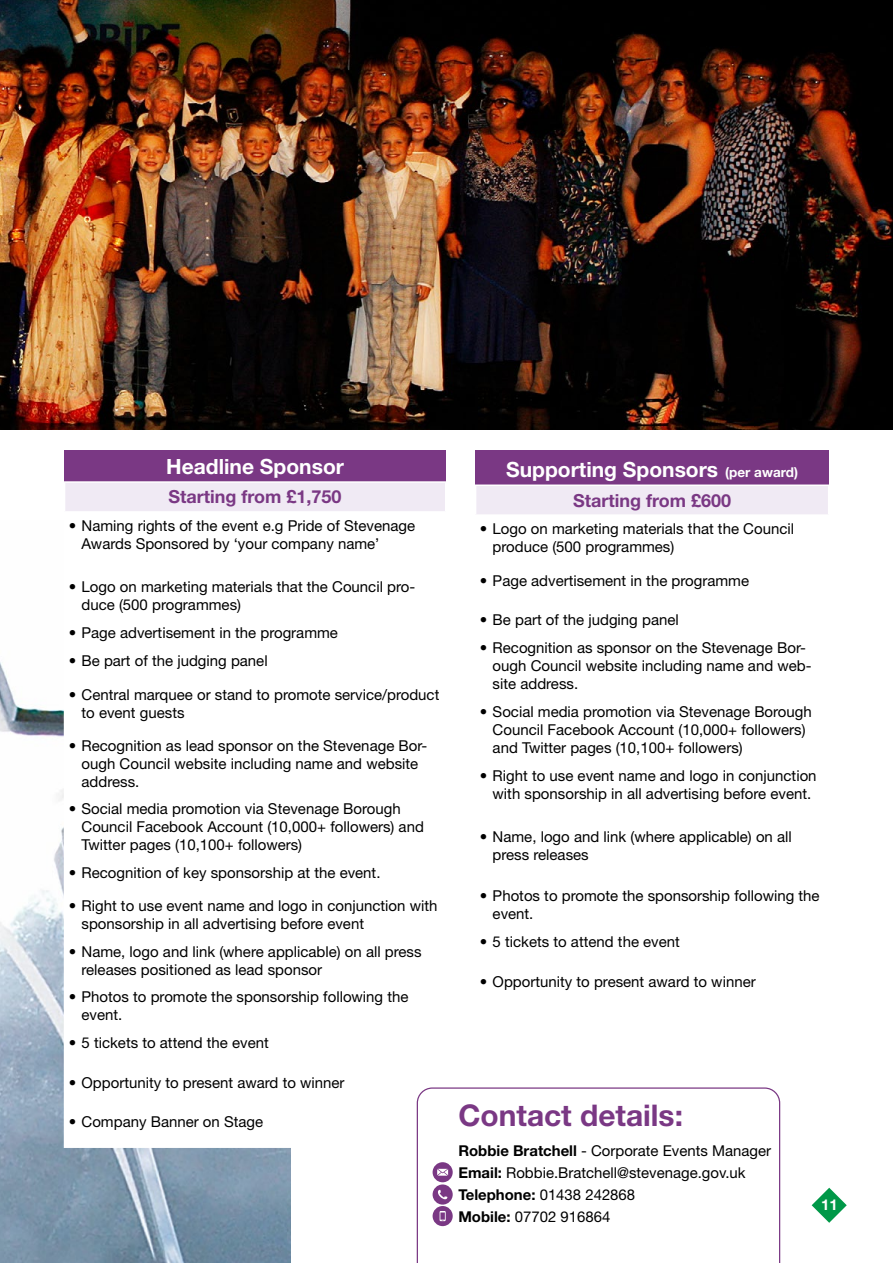
<style>
.page{position:relative;width:893px;height:1263px;background:#fff}
.page>*{position:absolute;margin:0;border:0;box-sizing:border-box;transform-origin:0 0}
.t1{font:700 29.85px "Helvetica Neue LT Std";color:#7a3884}
.t2{font:700 21px "Helvetica Neue LT Std";color:#fff}
.t3{font:700 18px "Helvetica Neue LT Std";color:#7a3884}
.t4{font:15px/18px "Helvetica Neue LT Std";color:#000}
.t5{font:700 15px "Helvetica Neue LT Std";color:#fff}
.s1{font-size:13.5px}
.s2{font-weight:700}
</style>
<div class="page">
<svg style="left:812px;top:1188px;width:35px;height:35px"></svg>
<img style="left:0;top:662px;width:291px;height:601px">
<hr style="left:64px;top:1067px;width:382px;height:2px;background:#fff">
<hr style="left:64px;top:1029px;width:1px;height:38px;background:#fff">
<hr style="left:64px;top:1028px;width:382px;height:1px;background:#fff">
<hr style="left:64px;top:984px;width:1px;height:44px;background:#fff">
<hr style="left:64px;top:982px;width:382px;height:2px;background:#fff">
<hr style="left:64px;top:938px;width:1px;height:44px;background:#fff">
<hr style="left:64px;top:937px;width:382px;height:1px;background:#fff">
<hr style="left:64px;top:892px;width:1px;height:45px;background:#fff">
<hr style="left:64px;top:891px;width:382px;height:1px;background:#fff">
<hr style="left:64px;top:859px;width:1px;height:32px;background:#fff">
<hr style="left:64px;top:858px;width:382px;height:1px;background:#fff">
<hr style="left:64px;top:796px;width:1px;height:62px;background:#fff">
<hr style="left:64px;top:794px;width:382px;height:2px;background:#fff">
<hr style="left:64px;top:732px;width:1px;height:62px;background:#fff">
<hr style="left:64px;top:731px;width:382px;height:1px;background:#fff">
<hr style="left:64px;top:682px;width:1px;height:49px;background:#fff">
<hr style="left:64px;top:680px;width:382px;height:2px;background:#fff">
<hr style="left:64px;top:647px;width:1px;height:33px;background:#fff">
<div style="left:65px;top:646px;width:381px;height:35px;background:#fff"></div>
<div style="left:65px;top:681px;width:381px;height:50px;background:#fff"></div>
<div style="left:65px;top:731px;width:381px;height:64px;background:#fff"></div>
<div style="left:65px;top:795px;width:381px;height:64px;background:#fff"></div>
<div style="left:65px;top:859px;width:381px;height:33px;background:#fff"></div>
<div style="left:65px;top:892px;width:381px;height:45px;background:#fff"></div>
<div style="left:65px;top:937px;width:381px;height:46px;background:#fff"></div>
<div style="left:65px;top:983px;width:381px;height:46px;background:#fff"></div>
<div style="left:65px;top:1029px;width:381px;height:39px;background:#fff"></div>
<div style="left:65px;top:1068px;width:381px;height:40px;background:#fff"></div>
<div style="left:65px;top:1108px;width:381px;height:39px;background:#fff"></div>
<img style="left:0;top:0;width:893px;height:429px">
<div style="left:65px;top:450px;width:381px;height:32px;background:#7a3884"></div>
<div style="left:65px;top:482px;width:381px;height:30px;background:#f0eaf4"></div>
<hr style="left:64px;top:481px;width:382px;height:2px;background:#fff">
<svg style="left:445px;top:483px;width:1px;height:28px"></svg>
<hr style="left:64px;top:511px;width:382px;height:2px;background:#fff">
<div style="left:476px;top:450px;width:353px;height:35px;background:#7a3884"></div>
<div style="left:476px;top:485px;width:353px;height:30px;background:#f0eaf4"></div>
<hr style="left:475px;top:484px;width:354px;height:2px;background:#fff">
<svg style="left:828px;top:486px;width:1px;height:28px"></svg>
<hr style="left:475px;top:514px;width:354px;height:2px;background:#fff">
<hr style="left:64px;top:1069px;width:1px;height:38px;background:#fff">
<hr style="left:64px;top:1107px;width:382px;height:1px;background:#fff">
<hr style="left:64px;top:1108px;width:1px;height:38px;background:#fff">
<hr style="left:64px;top:1146px;width:382px;height:2px;background:#fff">
<svg style="left:417px;top:1087px;width:363px;height:176px"></svg>
<div style="left:433px;top:1184px;width:20px;height:20px;background:#7a3884;border-radius:50%"></div>
<div style="left:433px;top:1206px;width:20px;height:20px;background:#7a3884;border-radius:50%"></div>
<svg style="left:438px;top:1190px;width:9px;height:9px"></svg>
<div style="left:433px;top:1162px;width:20px;height:20px;background:#7a3884;border-radius:50%"></div>
<svg style="left:437px;top:1169px;width:11px;height:7px"></svg>
<svg style="left:440px;top:1211px;width:6px;height:10px"></svg>
<h2 class="t2" style="left:166px;top:453px;width:179px">Headline Sponsor</h2>
<p class="t3" style="left:169px;top:486px;width:175px">Starting from £1,750</p>
<p class="t4" style="left:82px;top:517px;width:335px;text-indent:-13px">• Naming rights of the event e.g Pride of Stevenage<br>Awards Sponsored by ‘your company name’</p>
<p class="t4" style="left:82px;top:578px;width:335px;text-indent:-13px">• Logo on marketing materials that the Council pro&shy;duce (500 programmes)</p>
<p class="t4" style="left:69px;top:623px;width:271px">• Page advertisement in the programme</p>
<p class="t4" style="left:69px;top:651px;width:200px">• Be part of the judging panel</p>
<p class="t4" style="left:82px;top:686px;width:359px;text-indent:-13px">• Central marquee or stand to promote service/product to event guests</p>
<p class="t4" style="left:82px;top:736px;width:347px;text-indent:-13px">• Recognition as lead sponsor on the Stevenage Bor&shy;ough Council website including name and website address.</p>
<p class="t4" style="left:82px;top:800px;width:344px;text-indent:-13px">• Social media promotion via Stevenage Borough<br>Council Facebook Account (10,000+ followers) and<br>Twitter pages (10,100+ followers)</p>
<p class="t4" style="left:69px;top:863px;width:313px">• Recognition of key sponsorship at the event.</p>
<p class="t4" style="left:82px;top:896px;width:357px;text-indent:-13px">• Right to use event name and logo in conjunction with sponsorship in all advertising before event</p>
<p class="t4" style="left:82px;top:942px;width:342px;text-indent:-13px">• Name, logo and link (where applicable) on all press releases positioned as lead sponsor</p>
<p class="t4" style="left:82px;top:988px;width:328px;text-indent:-13px">• Photos to promote the sponsorship following the event.</p>
<p class="t4" style="left:69px;top:1033px;width:202px">• 5 tickets to attend the event</p>
<p class="t4" style="left:69px;top:1073px;width:277px">• Opportunity to present award to winner</p>
<p class="t4" style="left:69px;top:1112px;width:196px">• Company Banner on Stage</p>
<h2 class="t2" style="left:506px;top:456px;width:293px">Supporting Sponsors <span class="s1">(per award)</span></h2>
<p class="t3" style="left:573px;top:489px;width:160px">Starting from £600</p>
<p class="t4" style="left:493px;top:520px;width:303px;text-indent:-13px">• Logo on marketing materials that the Council produce (500 programmes)</p>
<p class="t4" style="left:480px;top:571px;width:271px">• Page advertisement in the programme</p>
<p class="t4" style="left:480px;top:611px;width:200px">• Be part of the judging panel</p>
<p class="t4" style="left:493px;top:639px;width:320px;text-indent:-13px">• Recognition as sponsor on the Stevenage Bor&shy;ough Council website including name and web&shy;site address.</p>
<p class="t4" style="left:493px;top:702px;width:321px;text-indent:-13px">• Social media promotion via Stevenage Borough<br>Council Facebook Account (10,000+ followers) and Twitter pages (10,100+ followers)</p>
<p class="t4" style="left:480px;top:766px;width:338px;text-align:center">• Right to use event name and logo in conjunction with sponsorship in all advertising before event.</p>
<p class="t4" style="left:493px;top:827px;width:301px;text-indent:-13px">• Name, logo and link (where applicable) on all press releases</p>
<p class="t4" style="left:493px;top:887px;width:328px;text-indent:-13px">• Photos to promote the sponsorship following the event.</p>
<p class="t4" style="left:480px;top:932px;width:202px">• 5 tickets to attend the event</p>
<p class="t4" style="left:480px;top:972px;width:277px">• Opportunity to present award to winner</p>
<h1 class="t1" style="left:458px;top:1097px;width:226px">Contact details:</h1>
<p class="t4" style="left:458px;top:1139px;width:314px;line-height:22px"><span class="s2">Robbie Bratchell</span> - Corporate Events Manager <span class="s2">Email:</span> Robbie.Bratchell@stevenage.gov.uk <span class="s2">Telephone:</span> 01438 242868<br><span class="s2">Mobile:</span> 07702 916864</p>
<p class="t5" style="left:821px;top:1195px;width:18px">11</p>
</div>
